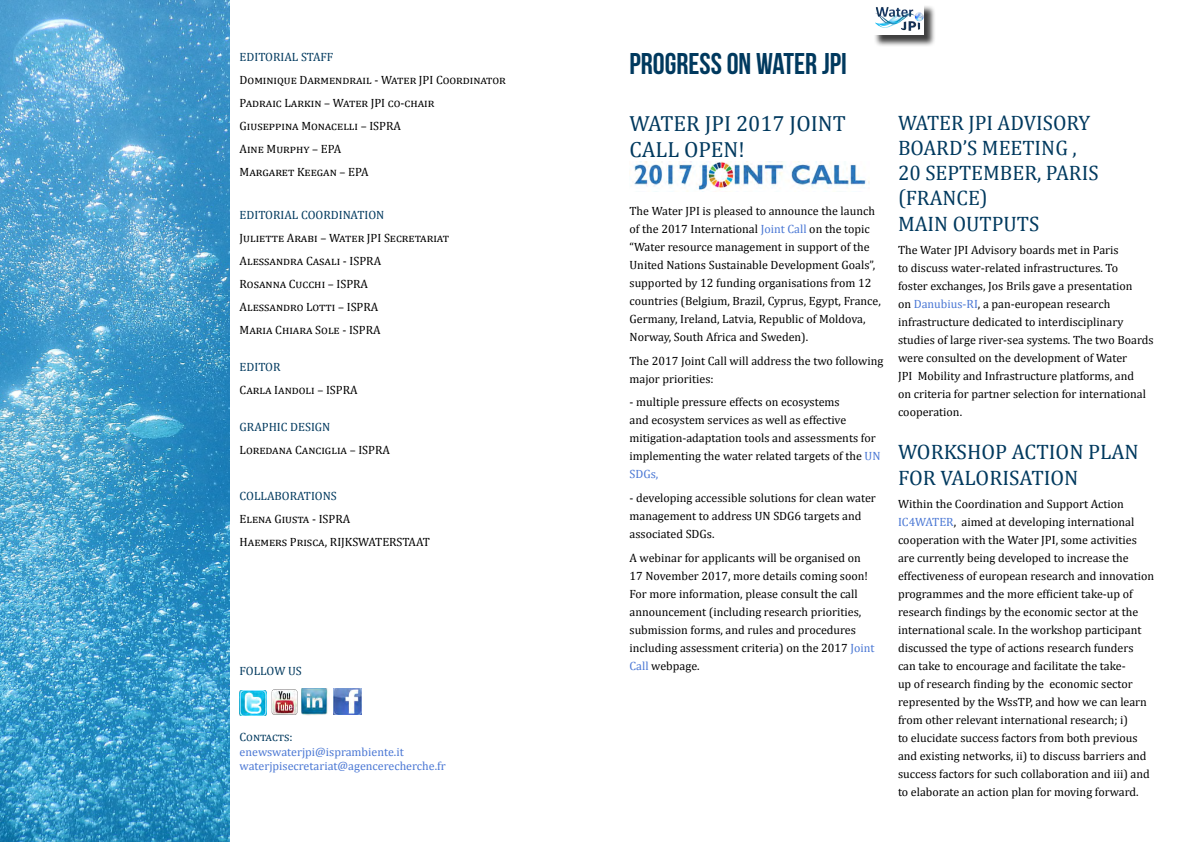
<style>
.page{position:relative;width:1191px;height:842px;background:#fff}
.page>*{position:absolute;margin:0;border:0;box-sizing:border-box;transform-origin:0 0}
.t1{font:30px "Bebas Neue";color:#00395e}
.t2{font:22px/26.4px "Cambria";color:#00395e}
.t3{font:21px/25.2px "Cambria";color:#00395e}
.t4{font:12px/18px "Cambria";color:#000}
.t5{font:12px "Cambria";color:#00395e}
.t6{font:12px/14.4px "Cambria";color:#4a77d4}
.s1{color:#4a77d4}
</style>
<div class="page">
<img style="left:0;top:0;width:230px;height:841px">
<img style="left:634px;top:161px;width:236px;height:29px">
<img style="left:240px;top:689px;width:90px;height:26px">
<img style="left:333px;top:688px;width:28px;height:26px">
<div style="left:873px;top:4px;width:63px;height:43px;background:#000;opacity:.75"></div>
<div style="left:872px;top:3px;width:52px;height:32px;background:#fff"></div>
<img style="left:875px;top:7px;width:49px;height:24px">
<p class="t5" style="left:240px;top:50px;width:95px">EDITORIAL STAFF</p>
<p class="t4" style="left:240px;top:69px;width:266px;line-height:22.9px">Dominique Darmendrail - Water JPI Coordinator<br>Padraic Larkin – Water JPI co-chair<br>Giuseppina Monacelli – ISPRA<br>Aine Murphy – EPA<br>Margaret Keegan – EPA</p>
<p class="t5" style="left:240px;top:208px;width:15px">Editorial</p>
<p class="t5" style="left:301px;top:208px;width:12px">Coordination</p>
<p class="t4" style="left:240px;top:226px;width:211px;line-height:22.9px">Juliette Arabi – Water JPI Secretariat<br>Alessandra Casali - ISPRA<br>Rosanna Cucchi – ISPRA<br>Alessandro Lotti – ISPRA<br>Maria Chiara Sole - ISPRA</p>
<p class="t5" style="left:240px;top:360px;width:42px">EDITOR</p>
<p class="t4" style="left:240px;top:381px;width:120px">Carla Iandoli – ISPRA</p>
<p class="t5" style="left:240px;top:420px;width:8px">grap</p>
<p class="t5" style="left:269px;top:420px;width:29px">hic design</p>
<p class="t4" style="left:240px;top:441px;width:152px">Loredana Canciglia – ISPRA</p>
<p class="t5" style="left:240px;top:489px;width:15px">Colla</p>
<p class="t5" style="left:274px;top:489px;width:16px">borations</p>
<p class="t4" style="left:240px;top:507px;width:192px;line-height:22.9px">Elena Giusta - ISPRA<br>Haemers Prisca, RIJKSWATERSTAAT</p>
<p class="t5" style="left:240px;top:664px;width:64px">FOLLOW US</p>
<p class="t5" style="left:240px;top:730px;width:55px">Contacts:</p>
<p class="t6" style="left:240px;top:744px;width:208px">enewswaterjpi@isprambiente.it waterjpisecretariat@agencerecherche.fr</p>
<h1 class="t1" style="left:629px;top:47px;width:219px">PROGRESS ON WATER JPI</h1>
<h2 class="t2" style="left:629px;top:110px;width:218px">WATER JPI 2017 JOINT<br>CALL OPEN!</h2>
<p class="t4" style="left:629px;top:202px;width:253px">The Water JPI is pleased to announce the launch of the 2017 International <span class="s1">Joint Call</span> on the topic “Water resource management in support of the United Nations Sustainable Development Goals”, supported by 12 funding organisations from 12 countries (Belgium, Brazil, Cyprus, Egypt, France, Germany, Ireland, Latvia, Republic of Moldova, Norway, South Africa and Sweden).</p>
<p class="t4" style="left:629px;top:351px;width:255px">The 2017 Joint Call will address the two following major priorities:</p>
<p class="t4" style="left:629px;top:393px;width:252px">- multiple pressure effects on ecosystems<br>and ecosystem services as well as effective mitigation-adaptation tools and assessments for implementing the water related targets of the <span class="s1">UN SDGs,</span></p>
<p class="t4" style="left:629px;top:489px;width:248px">- developing accessible solutions for clean water management to address UN SDG6 targets and associated SDGs.</p>
<p class="t4" style="left:629px;top:548px;width:247px">A webinar for applicants will be organised on 17 November 2017, more details coming soon!<br>For more information, please consult the call announcement (including research priorities, submission forms, and rules and procedures including assessment criteria) on the 2017 <span class="s1">Joint Call</span> webpage.</p>
<h3 class="t3" style="left:898px;top:110px;width:202px">WATER JPI ADVISORY<br>BOARD’S MEETING ,<br>20 SEPTEMBER, PARIS (FRANCE)<br>MAIN OUTPUTS</h3>
<p class="t4" style="left:898px;top:241px;width:257px">The Water JPI Advisory boards met in Paris<br>to discuss water-related infrastructures. To<br>foster exchanges, Jos Brils gave a presentation<br>on <span class="s1">Danubius-RI</span>, a pan-european research infrastructure dedicated to interdisciplinary studies of large river-sea systems. The two Boards were consulted on the development of Water<br>JPI Mobility and Infrastructure platforms, and<br>on criteria for partner selection for international cooperation.</p>
<h3 class="t3" style="left:898px;top:440px;width:242px">WORKSHOP ACTION PLAN<br>FOR VALORISATION</h3>
<p class="t4" style="left:898px;top:495px;width:258px">Within the Coordination and Support Action <span class="s1">IC4WATER</span>, aimed at developing international cooperation with the Water JPI, some activities are currently being developed to increase the effectiveness of european research and innovation programmes and the more efficient take-up of research findings by the economic sector at the international scale. In the workshop participant discussed the type of actions research funders can take to encourage and facilitate the take-<br>up of research finding by the economic sector represented by the WssTP, and how we can learn from other relevant international research; i)<br>to elucidate success factors from both previous and existing networks, ii) to discuss barriers and success factors for such collaboration and iii) and to elaborate an action plan for moving forward.</p>
</div>
